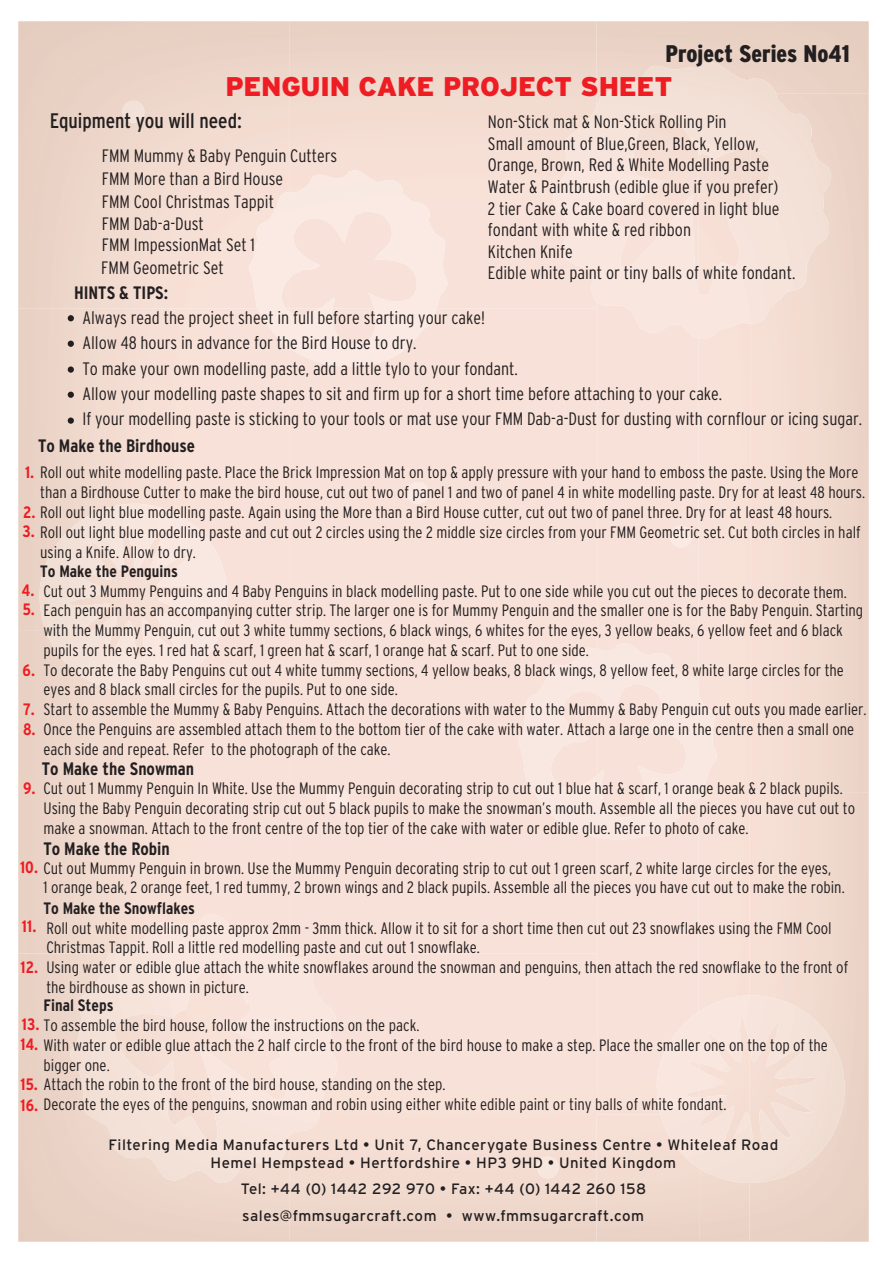
<style>
.page{position:relative;width:893px;height:1263px;background:#fff}
.page>*{position:absolute;margin:0;border:0;box-sizing:border-box;transform-origin:0 0}
.t1{font:900 27px "Interstate";letter-spacing:-.01em;color:#ee1d23}
.t2{font:900 condensed 24px "Interstate";color:#231f20}
.t3{font:condensed 21px "Interstate";color:#231f20}
.t4{font:300 condensed 18px/21.6px "Interstate";color:#231f20}
.t5{font:700 condensed 18px "Interstate";color:#231f20}
.t6{font:300 condensed 16.5px/19.8px "Interstate";color:#231f20}
.t7{font:700 condensed 16.5px "Interstate";color:#231f20}
.t8{font:700 condensed 16.5px/19px "Interstate";color:#ee1d23}
.t9{font:15px/18px "Interstate";letter-spacing:.03em;color:#231f20;text-align:center}
.s1{font-weight:700;color:#ee1d23}
</style>
<div class="page">
<div style="left:597px;top:94px;width:152px;height:662px;background:#f8e1d8"></div>
<div style="left:597px;top:756px;width:152px;height:358px;background:#f8e1d8"></div>
<svg style="left:699px;top:1180px;width:50px;height:3px"></svg>
<img style="left:18px;top:21px;width:579px;height:1221px">
<img style="left:596px;top:21px;width:273px;height:73px">
<img style="left:749px;top:94px;width:120px;height:1148px">
<div style="left:698px;top:148px;width:52px;height:535px;background:#f8e1d7"></div>
<img style="left:553px;top:62px;width:150px;height:240px">
<div style="left:519px;top:644px;width:198px;height:195px;background:#f9e7e0"></div>
<img style="left:77px;top:504px;width:57px;height:19px">
<img style="left:70px;top:916px;width:135px;height:196px">
<img style="left:656px;top:995px;width:95px;height:185px">
<img style="left:249px;top:171px;width:101px;height:175px">
<img style="left:670px;top:526px;width:22px;height:21px;border-radius:11px">
<img style="left:327px;top:787px;width:21px;height:22px;border-radius:11px">
<img style="left:407px;top:482px;width:22px;height:22px;border-radius:11px">
<img style="left:537px;top:1157px;width:22px;height:21px;border-radius:11px">
<img style="left:123px;top:101px;width:21px;height:22px;border-radius:11px">
<svg style="left:68px;top:315px;width:6px;height:6px"></svg>
<svg style="left:68px;top:341px;width:6px;height:6px"></svg>
<svg style="left:68px;top:392px;width:6px;height:6px"></svg>
<div style="left:68px;top:417px;width:6px;height:7px;background:#231f20;border-radius:50%"></div>
<div style="left:68px;top:366px;width:6px;height:7px;background:#231f20;border-radius:50%"></div>
<h2 class="t2" style="left:665px;top:40px;width:186px">Project Series No41</h2>
<h1 class="t1" style="left:225px;top:71px;width:449px">PENGUIN CAKE PROJECT SHEET</h1>
<p class="t3" style="left:50px;top:109px;width:194px">Equipment you will need:</p>
<p class="t4" style="left:102px;top:144px;width:237px;line-height:23px">FMM Mummy &amp; Baby Penguin Cutters<br>FMM More than a Bird House<br>FMM Cool Christmas Tappit</p>
<p class="t4" style="left:101px;top:212px;width:155px;line-height:22.2px">FMM Dab-a-Dust<br>FMM ImpessionMat Set 1<br>FMM Geometric Set</p>
<p class="t4" style="left:488px;top:111px;width:309px">Non-Stick mat &amp; Non-Stick Rolling Pin<br>Small amount of Blue,Green, Black, Yellow, Orange, Brown, Red &amp; White Modelling Paste Water &amp; Paintbrush (edible glue if you prefer)<br>2 tier Cake &amp; Cake board covered in light blue fondant with white &amp; red ribbon<br>Kitchen Knife<br>Edible white paint or tiny balls of white fondant.</p>
<p class="t5" style="left:74px;top:283px;width:96px">HINTS &amp; TIPS:</p>
<p class="t4" style="left:82px;top:306px;width:404px">Always read the project sheet in full before starting your cake!</p>
<p class="t4" style="left:82px;top:357px;width:437px">To make your own modelling paste, add a little tylo to your fondant.</p>
<p class="t4" style="left:82px;top:332px;width:336px">Allow 48 hours in advance for the Bird House to dry.</p>
<p class="t4" style="left:82px;top:381px;width:781px;line-height:25.2px">Allow your modelling paste shapes to sit and firm up for a short time before attaching to your cake.<br>If your modelling paste is sticking to your tools or mat use your FMM Dab-a-Dust for dusting with cornflour or icing sugar.</p>
<p class="t6" style="left:40px;top:462px;width:826px;text-indent:-15px"><span class="s1">1.</span> Roll out white modelling paste. Place the Brick Impression Mat on top &amp; apply pressure with your hand to emboss the paste. Using the More than a Birdhouse Cutter to make the bird house, cut out two of panel 1 and two of panel 4 in white modelling paste. Dry for at least 48 hours.</p>
<p class="t6" style="left:23px;top:502px;width:811px"><span class="s1">2.</span> Roll out light blue modelling paste. Again using the More than a Bird House cutter, cut out two of panel three. Dry for at least 48 hours.</p>
<p class="t6" style="left:40px;top:522px;width:822px;text-indent:-18px"><span class="s1">3.</span> Roll out light blue modelling paste and cut out 2 circles using the 2 middle size circles from your FMM Geometric set. Cut both circles in half using a Knife. Allow to dry.</p>
<p class="t7" style="left:40px;top:562px;width:139px">To Make the Penguins</p>
<p class="t6" style="left:43px;top:581px;width:825px">Cut out 3 Mummy Penguins and 4 Baby Penguins in black modelling paste. Put to one side while you cut out the pieces to decorate them.<br>Each penguin has an accompanying cutter strip. The larger one is for Mummy Penguin and the smaller one is for the Baby Penguin. Starting with the Mummy Penguin, cut out 3 white tummy sections, 6 black wings, 6 whites for the eyes, 3 yellow beaks, 6 yellow feet and 6 black pupils for the eyes. 1 red hat &amp; scarf, 1 green hat &amp; scarf, 1 orange hat &amp; scarf. Put to one side.<br>To decorate the Baby Penguins cut out 4 white tummy sections, 4 yellow beaks, 8 black wings, 8 yellow feet, 8 white large circles for the eyes and 8 black small circles for the pupils. Put to one side.<br>Start to assemble the Mummy &amp; Baby Penguins. Attach the decorations with water to the Mummy &amp; Baby Penguin cut outs you made earlier.<br>Once the Penguins are assembled attach them to the bottom tier of the cake with water. Attach a large one in the centre then a small one each side and repeat. Refer to the photograph of the cake.</p>
<p class="t6" style="left:43px;top:778px;width:813px">Cut out 1 Mummy Penguin In White. Use the Mummy Penguin decorating strip to cut out 1 blue hat &amp; scarf, 1 orange beak &amp; 2 black pupils.<br>Using the Baby Penguin decorating strip cut out 5 black pupils to make the snowman’s mouth. Assemble all the pieces you have cut out to make a snowman. Attach to the front centre of the top tier of the cake with water or edible glue. Refer to photo of cake.</p>
<p class="t6" style="left:43px;top:858px;width:803px;text-indent:-23px"><span class="s1">10.</span> Cut out Mummy Penguin in brown. Use the Mummy Penguin decorating strip to cut out 1 green scarf, 2 white large circles for the eyes,<br>1 orange beak, 2 orange feet, 1 red tummy, 2 brown wings and 2 black pupils. Assemble all the pieces you have cut out to make the robin.</p>
<p class="t5" style="left:38px;top:436px;width:159px">To Make the Birdhouse</p>
<p class="t8" style="left:22px;top:581px;width:14px">4.<br>5.</p>
<p class="t8" style="left:23px;top:661px;width:14px">6.</p>
<p class="t8" style="left:23px;top:699px;width:13px">7.</p>
<p class="t8" style="left:23px;top:719px;width:14px">8.</p>
<p class="t5" style="left:42px;top:758px;width:154px">To Make the Snowman</p>
<p class="t8" style="left:23px;top:778px;width:14px">9.</p>
<p class="t5" style="left:43px;top:838px;width:128px">To Make the Robin</p>
<p class="t7" style="left:44px;top:899px;width:153px">To Make the Snowflakes</p>
<p class="t8" style="left:22px;top:916px;width:16px">11.</p>
<p class="t8" style="left:20px;top:958px;width:19px">12.</p>
<p class="t6" style="left:46px;top:918px;width:803px">Roll out white modelling paste approx 2mm - 3mm thick. Allow it to sit for a short time then cut out 23 snowflakes using the FMM Cool Christmas Tappit. Roll a little red modelling paste and cut out 1 snowflake.<br>Using water or edible glue attach the white snowflakes around the snowman and penguins, then attach the red snowflake to the front of the birdhouse as shown in picture.</p>
<p class="t7" style="left:44px;top:996px;width:72px">Final Steps</p>
<p class="t6" style="left:22px;top:1015px;width:399px"><span class="s1">13.</span> To assemble the bird house, follow the instructions on the pack.</p>
<p class="t6" style="left:20px;top:1035px;width:809px"><span class="s1">14.</span> With water or edible glue attach the 2 half circle to the front of the bird house to make a step. Place the smaller one on the top of the</p>
<p class="t6" style="left:20px;top:1074px;width:427px"><span class="s1">15.</span> Attach the robin to the front of the bird house, standing on the step.</p>
<p class="t6" style="left:20px;top:1094px;width:707px"><span class="s1">16.</span> Decorate the eyes of the penguins, snowman and robin using either white edible paint or tiny balls of white fondant.</p>
<p class="t6" style="left:44px;top:1055px;width:68px">bigger one.</p>
<p class="t9" style="left:108px;top:1135px;width:671px">Filtering Media Manufacturers Ltd • Unit 7, Chancerygate Business Centre • Whiteleaf Road<br>Hemel Hempstead • Hertfordshire • HP3 9HD • United Kingdom</p>
<p class="t9" style="left:241px;top:1175px;width:407px;line-height:26.5px;text-align:left">Tel: +44 (0) 1442 292 970 • Fax: +44 (0) 1442 260 158 sales@fmmsugarcraft.com • www.fmmsugarcraft.com</p>
</div>
